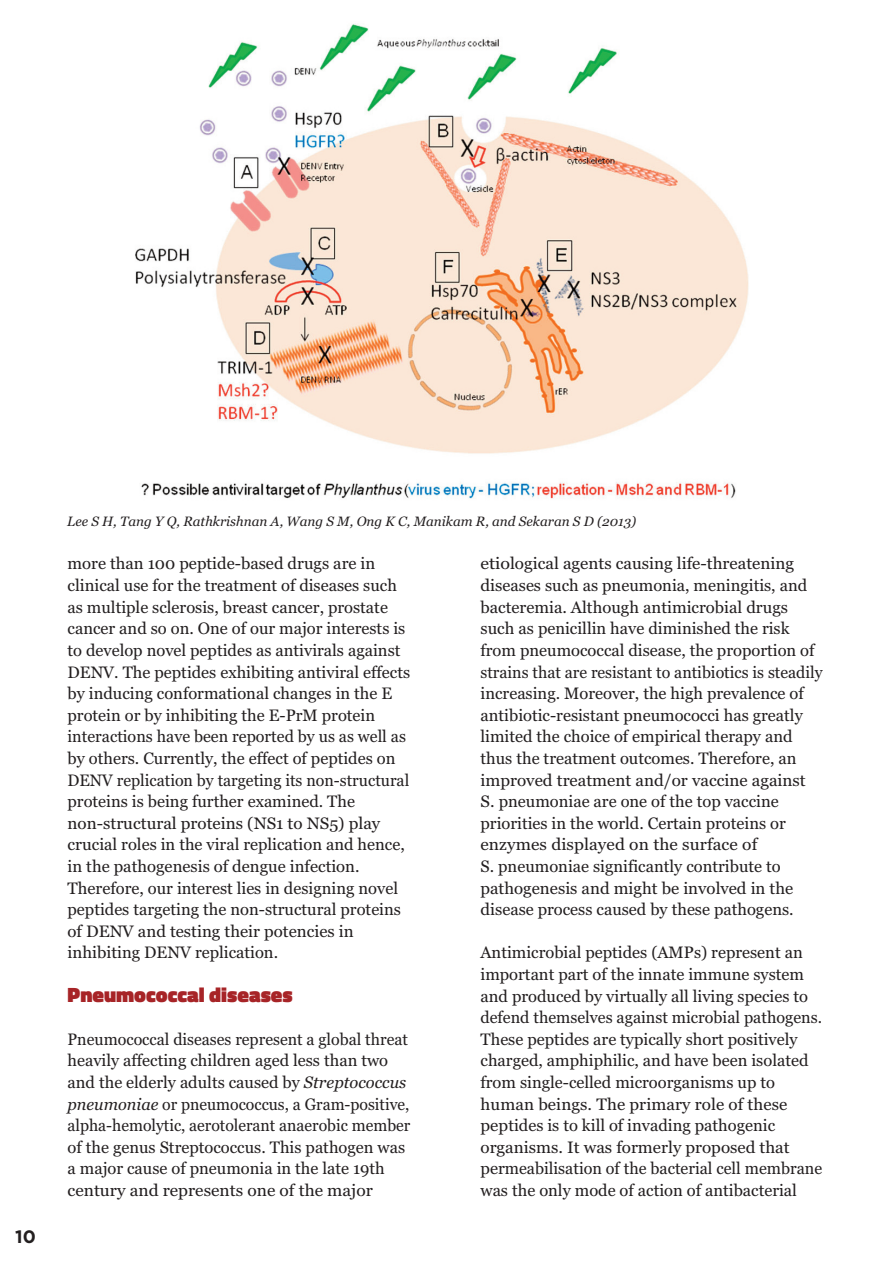
<style>
.page{position:relative;width:893px;height:1263px;background:#fff}
.page>*{position:absolute;margin:0;border:0;box-sizing:border-box;transform-origin:0 0}
.t1{font:900 21px "Titillium";color:#a72427}
.t2{font:700 18px "Gotham";color:#231f20}
.t3{font:16.5px/21.6px "Georgia";color:#231f20}
.t4{font:16.5px/21.6px "Georgia";color:#231f20;scale:1.08 1}
.t5{font:italic 13.5px "Georgia";color:#231f20}
.s1{font-style:italic}
</style>
<div class="page">
<img style="left:135px;top:24px;width:614px;height:475px">
<p class="t2" style="left:15px;top:1230px;width:22px">10</p>
<p class="t5" style="left:67px;top:514px;width:571px">Lee S H, Tang Y Q, Rathkrishnan A, Wang S M, Ong K C, Manikam R, and Sekaran S D (2013)</p>
<p class="t3" style="left:68px;top:553px;width:344px">more than 100 peptide-based drugs are in clinical use for the treatment of diseases such as multiple sclerosis, breast cancer, prostate cancer and so on. One of our major interests is to develop novel peptides as antivirals against DENV. The peptides exhibiting antiviral effects by inducing conformational changes in the E protein or by inhibiting the E-PrM protein interactions have been reported by us as well as by others. Currently, the effect of peptides on DENV replication by targeting its non-structural proteins is being further examined. The non-structural proteins (NS1 to NS5) play crucial roles in the viral replication and hence, in the pathogenesis of dengue infection.<br>Therefore, our interest lies in designing novel peptides targeting the non-structural proteins of DENV and testing their potencies in inhibiting DENV replication.</p>
<p class="t1" style="left:68px;top:987px;width:227px">Pneumococcal diseases</p>
<p class="t3" style="left:68px;top:1028px;width:344px">Pneumococcal diseases represent a global threat heavily affecting children aged less than two and the elderly adults caused by <span class="s1">Streptococcus pneumoniae</span> or pneumococcus, a Gram-positive, alpha-hemolytic, aerotolerant anaerobic member of the genus Streptococcus. This pathogen was a major cause of pneumonia in the late 19th century and represents one of the major</p>
<p class="t4" style="left:480px;top:553px;width:318px">etiological agents causing life-threatening diseases such as pneumonia, meningitis, and bacteremia. Although antimicrobial drugs such as penicillin have diminished the risk from pneumococcal disease, the proportion of strains that are resistant to antibiotics is steadily increasing. Moreover, the high prevalence of antibiotic-resistant pneumococci has greatly limited the choice of empirical therapy and thus the treatment outcomes. Therefore, an improved treatment and/or vaccine against S. pneumoniae are one of the top vaccine priorities in the world. Certain proteins or enzymes displayed on the surface of<br>S. pneumoniae significantly contribute to pathogenesis and might be involved in the disease process caused by these pathogens.</p>
<p class="t3" style="left:480px;top:942px;width:343px">Antimicrobial peptides (AMPs) represent an important part of the innate immune system and produced by virtually all living species to defend themselves against microbial pathogens.<br>These peptides are typically short positively charged, amphiphilic, and have been isolated from single-celled microorganisms up to human beings. The primary role of these peptides is to kill of invading pathogenic organisms. It was formerly proposed that permeabilisation of the bacterial cell membrane was the only mode of action of antibacterial</p>
</div>
